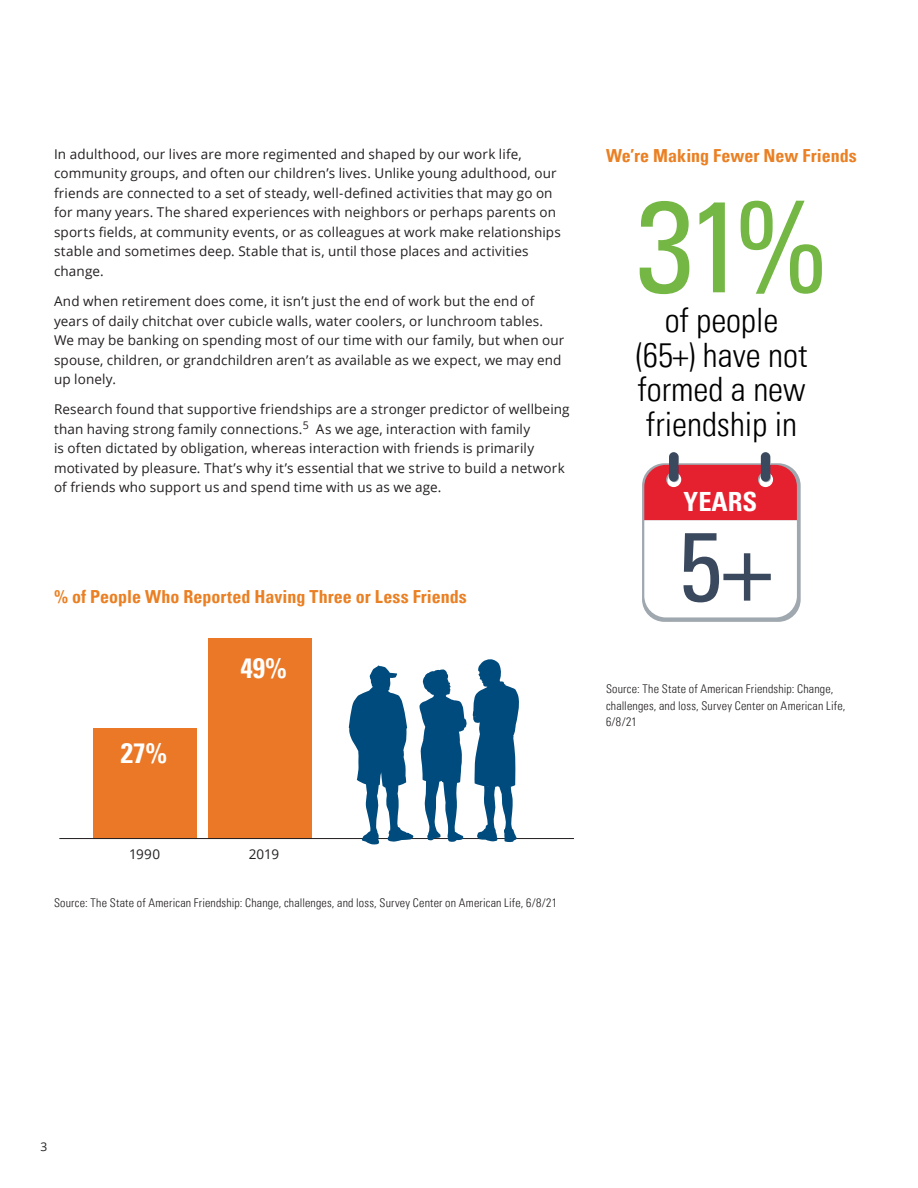
<style>
.page{position:relative;width:918px;height:1188px;background:#fff}
.page>*{position:absolute;margin:0;border:0;box-sizing:border-box;transform-origin:0 0}
.t1{font:condensed 129.45px "Univers LT Pro";color:#74b744}
.t2{font:condensed 98.85px "Univers LT Pro";color:#3b495e}
.t3{font:300 condensed 33.6px/34.7px "Univers LT Pro";color:#000;text-align:center}
.t4{font:700 condensed 27.75px "Univers LT Pro";color:#fff}
.t5{font:700 condensed 26.55px "Univers LT Pro";color:#fff}
.text{font:700 condensed 18px "Univers LT Pro";color:#ea8023}
.text-2{font:13.5px/19.5px "Open Sans";letter-spacing:.01em;color:#231f20}
.text-3{font:300 condensed 12px/16.5px "Univers LT Pro";letter-spacing:.015em;color:#231f20}
.t6{font:12px "Open Sans";color:#231f20}
</style>
<div class="page">
<svg style="left:642px;top:453px;width:159px;height:169px"></svg>
<div style="left:669px;top:452px;width:9px;height:30px;background:#3b495e;border-radius:5px"></div>
<div style="left:761px;top:452px;width:9px;height:30px;background:#3b495e;border-radius:5px"></div>
<div style="left:208px;top:638px;width:104px;height:201px;background:#ea7826"></div>
<div style="left:94px;top:728px;width:103px;height:111px;background:#ea7826"></div>
<hr style="left:59px;top:838px;width:515px;height:1px;background:#231f20">
<svg style="left:473px;top:659px;width:48px;height:183px"></svg>
<svg style="left:349px;top:665px;width:64px;height:180px"></svg>
<svg style="left:419px;top:669px;width:48px;height:173px"></svg>
<p class="text-2" style="left:54px;top:144px;width:508px">In adulthood, our lives are more regimented and shaped by our work life, community groups, and often our children’s lives. Unlike young adulthood, our friends are connected to a set of steady, well-defined activities that may go on for many years. The shared experiences with neighbors or perhaps parents on sports fields, at community events, or as colleagues at work make relationships stable and sometimes deep. Stable that is, until those places and activities change.</p>
<p class="text-2" style="left:54px;top:291px;width:512px">And when retirement does come, it isn’t just the end of work but the end of years of daily chitchat over cubicle walls, water coolers, or lunchroom tables.<br>We may be banking on spending most of our time with our family, but when our spouse, children, or grandchildren aren’t as available as we expect, we may end up lonely.</p>
<p class="text-2" style="left:54px;top:399px;width:517px">Research found that supportive friendships are a stronger predictor of wellbeing than having strong family connections.<sup>5</sup> As we age, interaction with family<br>is often dictated by obligation, whereas interaction with friends is primarily motivated by pleasure. That’s why it’s essential that we strive to build a network of friends who support us and spend time with us as we age.</p>
<p class="text" style="left:54px;top:585px;width:414px">% of People Who Reported Having Three or Less Friends</p>
<p class="t4" style="left:121px;top:736px;width:48px">27%</p>
<p class="t4" style="left:241px;top:651px;width:48px">49%</p>
<p class="text-2" style="left:129px;top:844px;width:32px">1990</p>
<p class="text-2" style="left:249px;top:844px;width:32px">2019</p>
<p class="text-3" style="left:54px;top:894px;width:505px">Source: The State of American Friendship: Change, challenges, and loss, Survey Center on American Life, 6/8/21</p>
<p class="text" style="left:606px;top:144px;width:252px">We’re Making Fewer New Friends</p>
<p class="t1" style="left:636px;top:164px;width:197px">31%</p>
<p class="t3" style="left:636px;top:301px;width:173px">of people (65+) have not formed a new friendship in</p>
<p class="t5" style="left:684px;top:485px;width:75px">YEARS</p>
<p class="t2" style="left:679px;top:504px;width:95px">5+</p>
<p class="text-3" style="left:606px;top:680px;width:241px">Source: The State of American Friendship: Change, challenges, and loss, Survey Center on American Life,<br>6/8/21</p>
<p class="t6" style="left:40px;top:1138px;width:8px">3</p>
</div>
